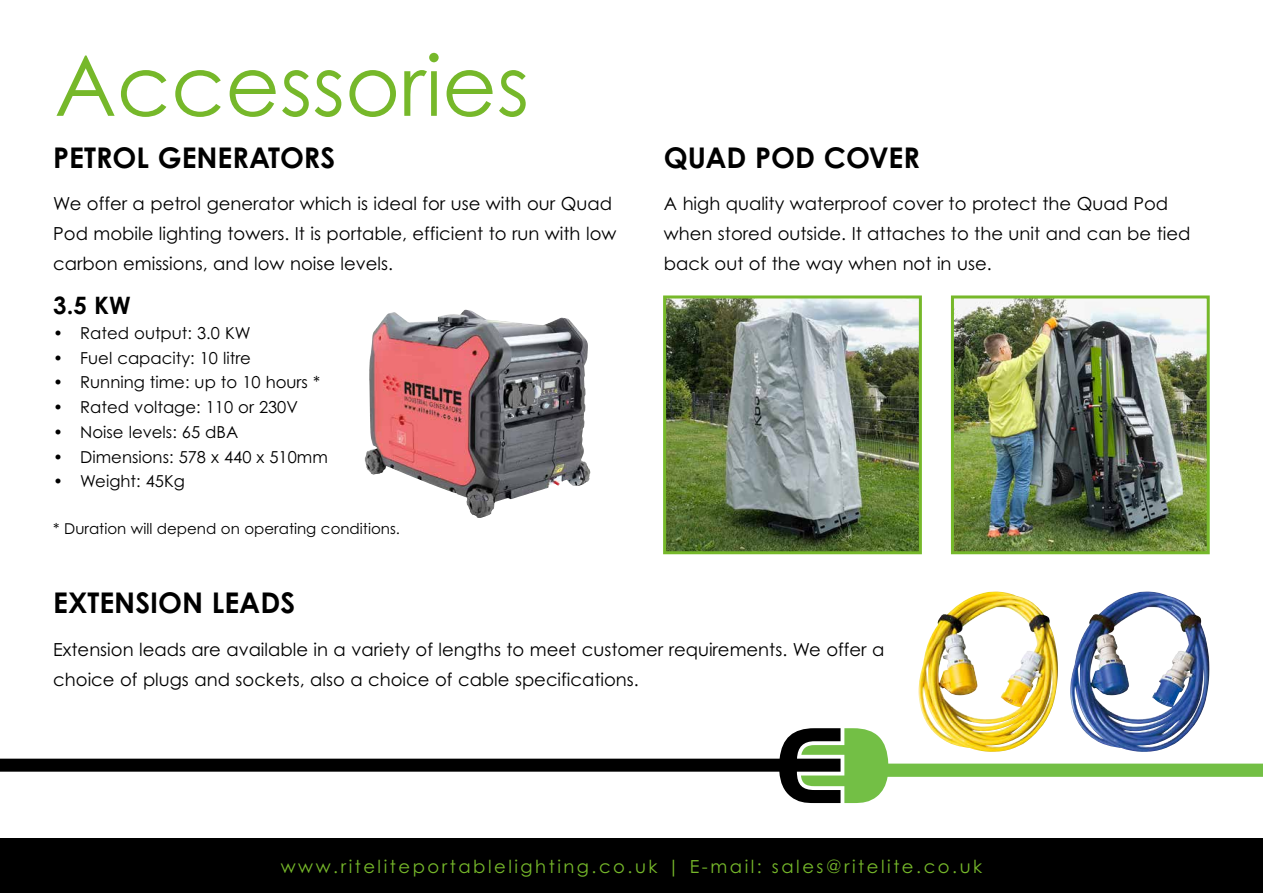
<style>
.page{position:relative;width:1263px;height:893px;background:#fff}
.page>*{position:absolute;margin:0;border:0;box-sizing:border-box;transform-origin:0 0}
.t1{font:84px "Century Gothic Pro";color:#76b82a}
.t2{font:700 28.5px "Century Gothic Pro";color:#000}
.t3{font:700 24px "Century Gothic Pro";color:#000}
.t4{font:18px/30px "Century Gothic Pro";color:#000}
.t5{font:18px "Century Gothic Pro";letter-spacing:.14em;color:#76b82a}
.t6{font:16.5px "Century Gothic Pro";color:#000}
.t7{font:15px "Century Gothic Pro";color:#000}
</style>
<div class="page">
<svg style="left:840px;top:728px;width:423px;height:75px"></svg>
<svg style="left:0;top:728px;width:840px;height:75px"></svg>
<div style="left:0;top:838px;width:1263px;height:55px;background:#000"></div>
<div style="left:912px;top:585px;width:153px;height:174px;background:#fff"></div>
<img style="left:918px;top:592px;width:140px;height:160px">
<div style="left:1063px;top:585px;width:154px;height:174px;background:#fff"></div>
<img style="left:1070px;top:592px;width:139px;height:160px">
<div style="left:358px;top:303px;width:239px;height:222px;background:#fff;opacity:.75"></div>
<img style="left:388px;top:310px;width:77px;height:12px">
<img style="left:667px;top:299px;width:251px;height:251px">
<div style="left:663px;top:295px;width:259px;height:259px;border:3px solid #76b82a"></div>
<img style="left:955px;top:299px;width:251px;height:251px">
<div style="left:951px;top:295px;width:259px;height:259px;border:3px solid #76b82a"></div>
<h1 class="t1" style="left:54px;top:34px;width:476px">Accessories</h1>
<h2 class="t2" style="left:53px;top:140px;width:284px">PETROL GENERATORS</h2>
<p class="t4" style="left:53px;top:189px;width:565px">We offer a petrol generator which is ideal for use with our Quad<br>Pod mobile lighting towers. It is portable, efficient to run with low carbon emissions, and low noise levels.</p>
<h3 class="t3" style="left:53px;top:291px;width:79px">3.5 KW</h3>
<p class="t6" style="left:53px;top:323px;width:199px">• Rated output: 3.0 KW</p>
<p class="t6" style="left:53px;top:348px;width:199px">• Fuel capacity: 10 litre</p>
<p class="t6" style="left:53px;top:372px;width:268px">• Running time: up to 10 hours *</p>
<p class="t6" style="left:53px;top:397px;width:246px">• Rated voltage: 110 or 230V</p>
<p class="t6" style="left:53px;top:422px;width:186px">• Noise levels: 65 dBA</p>
<p class="t6" style="left:53px;top:447px;width:276px">• Dimensions: 578 x 440 x 510mm</p>
<p class="t6" style="left:53px;top:471px;width:133px">• Weight: 45Kg</p>
<p class="t7" style="left:53px;top:520px;width:348px">* Duration will depend on operating conditions.</p>
<h2 class="t2" style="left:664px;top:140px;width:258px">QUAD POD COVER</h2>
<p class="t4" style="left:664px;top:189px;width:528px">A high quality waterproof cover to protect the Quad Pod when stored outside. It attaches to the unit and can be tied back out of the way when not in use.</p>
<h2 class="t2" style="left:53px;top:585px;width:243px">EXTENSION LEADS</h2>
<p class="t4" style="left:53px;top:634px;width:833px">Extension leads are available in a variety of lengths to meet customer requirements. We offer a choice of plugs and sockets, also a choice of cable specifications.</p>
<p class="t5" style="left:281px;top:855px;width:703px">www.riteliteportablelighting.co.uk | E-mail: sales@ritelite.co.uk</p>
</div>
